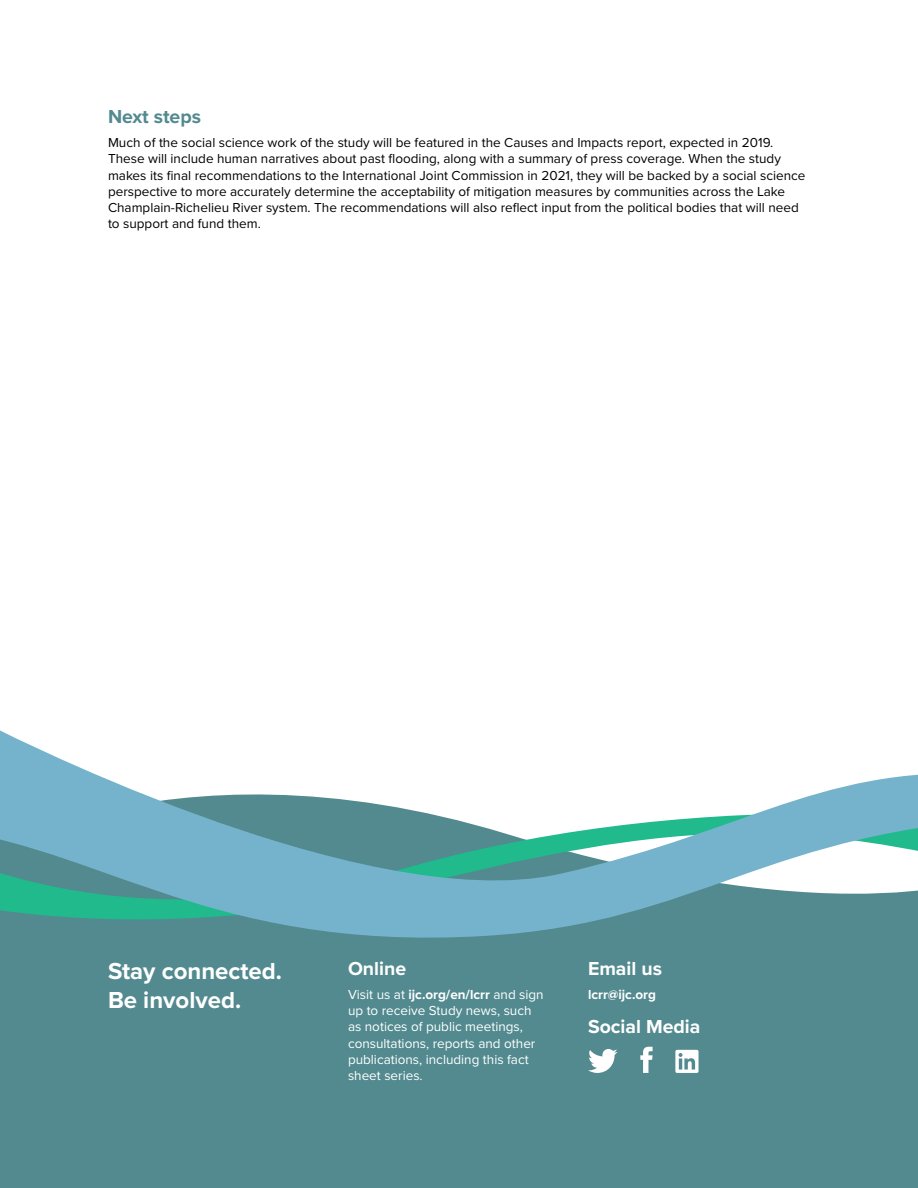
<style>
.page{position:relative;width:918px;height:1188px;background:#fff}
.page>*{position:absolute;margin:0;border:0;box-sizing:border-box;transform-origin:0 0}
.t1{font:700 24px/28.8px "Proxima Nova";color:#fff}
.t2{font:700 19.5px "Proxima Nova";color:#fff}
.t3{font:700 19.5px "Proxima Nova";color:#528a8f}
.t4{font:13.5px/16.2px "Proxima Nova";color:#000}
.t5{font:13.5px/16.2px "Proxima Nova";color:#fff}
.t6{font:700 13.5px "Proxima Nova";color:#fff}
.s1{font-weight:700}
</style>
<div class="page">
<div style="left:0;top:913px;width:918px;height:275px;background:#528a8f"></div>
<svg style="left:588px;top:1049px;width:30px;height:24px"></svg>
<svg style="left:640px;top:1047px;width:13px;height:26px"></svg>
<svg style="left:675px;top:1050px;width:24px;height:23px"></svg>
<svg style="left:0;top:730px;width:918px;height:208px"></svg>
<h2 class="t3" style="left:108px;top:102px;width:95px">Next steps</h2>
<p class="t4" style="left:108px;top:134px;width:699px">Much of the social science work of the study will be featured in the Causes and Impacts report, expected in 2019.<br>These will include human narratives about past flooding, along with a summary of press coverage. When the study makes its final recommendations to the International Joint Commission in 2021, they will be backed by a social science perspective to more accurately determine the acceptability of mitigation measures by communities across the Lake Champlain-Richelieu River system. The recommendations will also reflect input from the political bodies that will need to support and fund them.</p>
<h1 class="t1" style="left:108px;top:956px;width:176px">Stay connected.<br>Be involved.</h1>
<h2 class="t2" style="left:348px;top:954px;width:60px">Online</h2>
<p class="t5" style="left:348px;top:986px;width:197px">Visit us at <span class="s1">ijc.org/en/lcrr</span> and sign up to receive Study news, such as notices of public meetings, consultations, reports and other publications, including this fact sheet series.</p>
<h2 class="t2" style="left:588px;top:954px;width:76px">Email us</h2>
<p class="t6" style="left:588px;top:984px;width:69px">lcrr@ijc.org</p>
<h2 class="t2" style="left:588px;top:1012px;width:114px">Social Media</h2>
</div>
